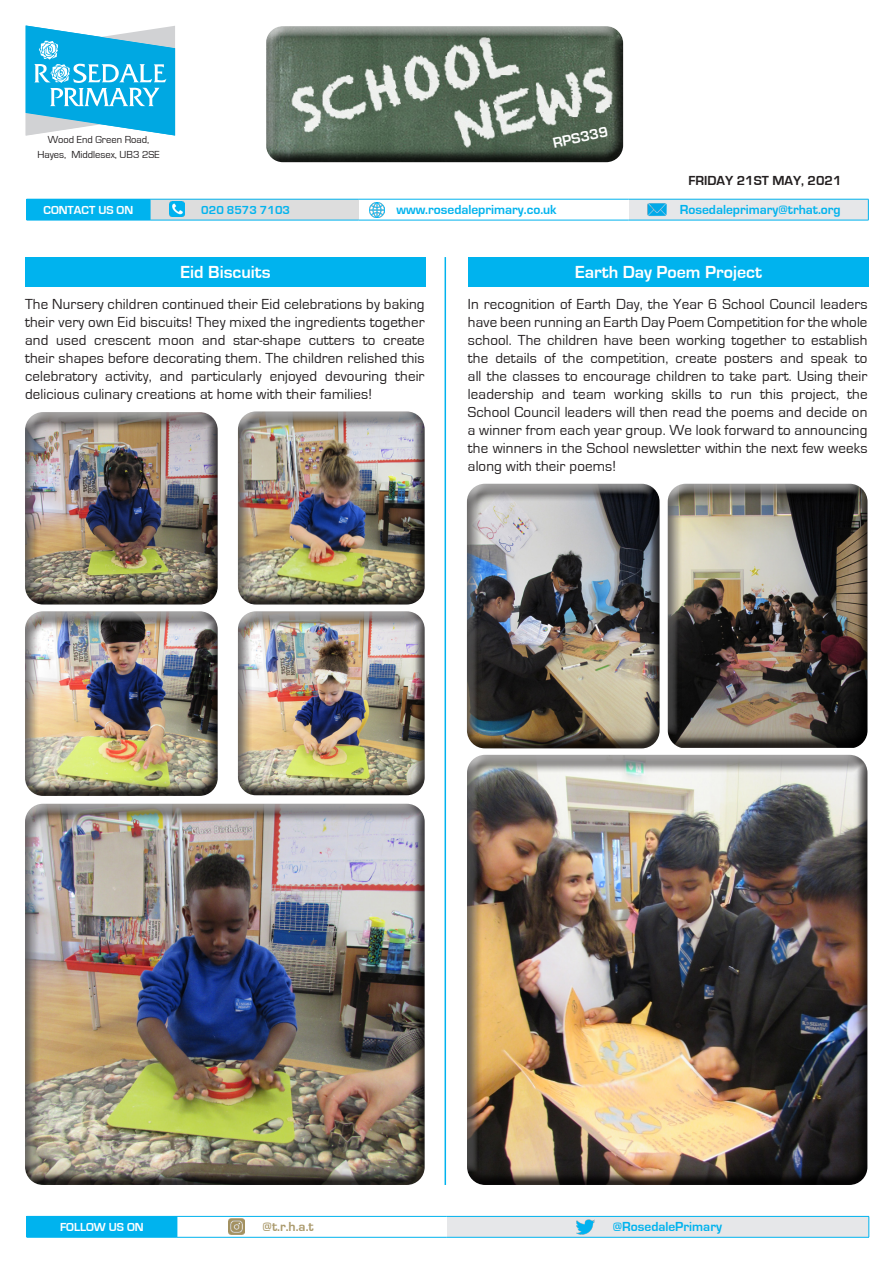
<style>
.page{position:relative;width:893px;height:1263px;background:#fff}
.page>*{position:absolute;margin:0;border:0;box-sizing:border-box;transform-origin:0 0}
.t1{font:700 18px "Eurostile";color:#fff}
.t2{font:15px/18px "Eurostile";letter-spacing:.01em;color:#231f20;text-align:justify}
.t3{font:700 15px "Eurostile";color:#fff}
.t4{font:700 13.5px "Eurostile";color:#00b3ee}
.t5{font:700 13.5px "Eurostile";color:#231f20}
.t6{font:700 13.5px "Eurostile";color:#ab9a6c}
.t7{font:700 12px "Eurostile";color:#fff}
.t8{font:700 12px "Eurostile";color:#00b3ee}
.t9{font:10.5px/15px "Eurostile";color:#231f20;text-align:center}
</style>
<div class="page">
<div style="left:263px;top:23px;width:360px;height:130px;background:#fff;opacity:.75"></div>
<div style="left:263px;top:30px;width:360px;height:133px;background:#231f20;opacity:.75"></div>
<hr style="left:445px;top:257px;width:1px;height:928px;background:#00b3ee">
<div style="left:27px;top:1216px;width:150px;height:21px;background:#00b3ee"></div>
<div style="left:447px;top:1216px;width:422px;height:21px;background:#e6e7e9"></div>
<hr style="left:177px;top:1216px;width:270px;height:1px;background:#00b3ee">
<hr style="left:177px;top:1237px;width:270px;height:1px;background:#00b3ee">
<svg style="left:177px;top:1216px;width:1px;height:21px"></svg>
<hr style="left:27px;top:1237px;width:150px;height:1px;background:#00b3ee">
<hr style="left:447px;top:1216px;width:422px;height:1px;background:#00b3ee">
<svg style="left:869px;top:1216px;width:1px;height:21px"></svg>
<hr style="left:447px;top:1237px;width:422px;height:1px;background:#00b3ee">
<svg style="left:26px;top:26px;width:149px;height:110px"></svg>
<img style="left:229px;top:1218px;width:16px;height:16px">
<img style="left:577px;top:1219px;width:17px;height:16px">
<div style="left:27px;top:199px;width:123px;height:21px;background:#00b3ee"></div>
<div style="left:150px;top:199px;width:208px;height:21px;background:#ddd"></div>
<div style="left:629px;top:199px;width:239px;height:21px;background:#e6e7e9"></div>
<hr style="left:358px;top:199px;width:271px;height:1px;background:#00b3ee">
<hr style="left:358px;top:220px;width:271px;height:1px;background:#00b3ee">
<hr style="left:629px;top:199px;width:239px;height:1px;background:#00b3ee">
<svg style="left:868px;top:199px;width:1px;height:21px"></svg>
<hr style="left:629px;top:220px;width:239px;height:1px;background:#00b3ee">
<hr style="left:150px;top:199px;width:208px;height:1px;background:#00b3ee">
<hr style="left:150px;top:220px;width:208px;height:1px;background:#00b3ee">
<svg style="left:150px;top:199px;width:1px;height:21px"></svg>
<hr style="left:27px;top:220px;width:123px;height:1px;background:#00b3ee">
<img style="left:647px;top:203px;width:19px;height:13px">
<img style="left:370px;top:202px;width:14px;height:15px">
<img style="left:170px;top:201px;width:15px;height:15px">
<div style="left:238px;top:411px;width:189px;height:182px;background:#fff;opacity:.75"></div>
<div style="left:238px;top:415px;width:189px;height:191px;background:#231f20;opacity:.75"></div>
<div style="left:25px;top:409px;width:195px;height:184px;background:#fff;opacity:.75"></div>
<div style="left:25px;top:416px;width:195px;height:190px;background:#231f20;opacity:.75"></div>
<div style="left:466px;top:481px;width:196px;height:256px;background:#fff;opacity:.75"></div>
<div style="left:466px;top:488px;width:196px;height:260px;background:#231f20;opacity:.75"></div>
<div style="left:466px;top:759px;width:402px;height:427px;background:#231f20;opacity:.75"></div>
<div style="left:468px;top:257px;width:400px;height:30px;background:#00b3ee"></div>
<div style="left:26px;top:257px;width:400px;height:30px;background:#00b3ee"></div>
<div style="left:25px;top:611px;width:195px;height:173px;background:#fff;opacity:.75"></div>
<div style="left:25px;top:615px;width:195px;height:184px;background:#231f20;opacity:.75"></div>
<div style="left:236px;top:608px;width:191px;height:176px;background:#fff;opacity:.75"></div>
<div style="left:236px;top:615px;width:191px;height:181px;background:#231f20;opacity:.75"></div>
<div style="left:24px;top:808px;width:403px;height:377px;background:#231f20;opacity:.75"></div>
<div style="left:666px;top:481px;width:204px;height:256px;background:#fff;opacity:.75"></div>
<div style="left:666px;top:488px;width:204px;height:260px;background:#231f20;opacity:.75"></div>
<p class="t9" style="left:37px;top:132px;width:124px">Wood End Green Road,<br>Hayes, Middlesex, UB3 2SE</p>
<p class="t3" style="left:551px;top:135px;width:58px;rotate:-12deg">RPS339</p>
<p class="t5" style="left:688px;top:173px;width:154px">FRIDAY 21ST MAY, 2021</p>
<p class="t7" style="left:44px;top:203px;width:91px">CONTACT US ON</p>
<p class="t8" style="left:201px;top:203px;width:90px">020 8573 7103</p>
<p class="t4" style="left:396px;top:202px;width:162px">www.rosedaleprimary.co.uk</p>
<p class="t4" style="left:680px;top:202px;width:163px">Rosedaleprimary@trhat.org</p>
<p class="t1" style="left:181px;top:262px;width:92px">Eid Biscuits</p>
<p class="t2" style="left:25px;top:295px;width:401px">The Nursery children continued their Eid celebrations by baking their very own Eid biscuits! They mixed the ingredients together and used crescent moon and star-shape cutters to create their shapes before decorating them. The children relished this celebratory activity, and particularly enjoyed devouring their delicious culinary creations at home with their families!</p>
<p class="t1" style="left:575px;top:262px;width:188px">Earth Day Poem Project</p>
<p class="t2" style="left:468px;top:295px;width:401px">In recognition of Earth Day, the Year 6 School Council leaders have been running an Earth Day Poem Competition for the whole school. The children have been working together to establish the details of the competition, create posters and speak to all the classes to encourage children to take part. Using their leadership and team working skills to run this project, the School Council leaders will then read the poems and decide on a winner from each year group. We look forward to announcing the winners in the School newsletter within the next few weeks along with their poems!</p>
<p class="t7" style="left:60px;top:1220px;width:85px">FOLLOW US ON</p>
<p class="t6" style="left:263px;top:1219px;width:53px">@t.r.h.a.t</p>
<p class="t4" style="left:613px;top:1219px;width:111px">@RosedalePrimary</p>
</div>
